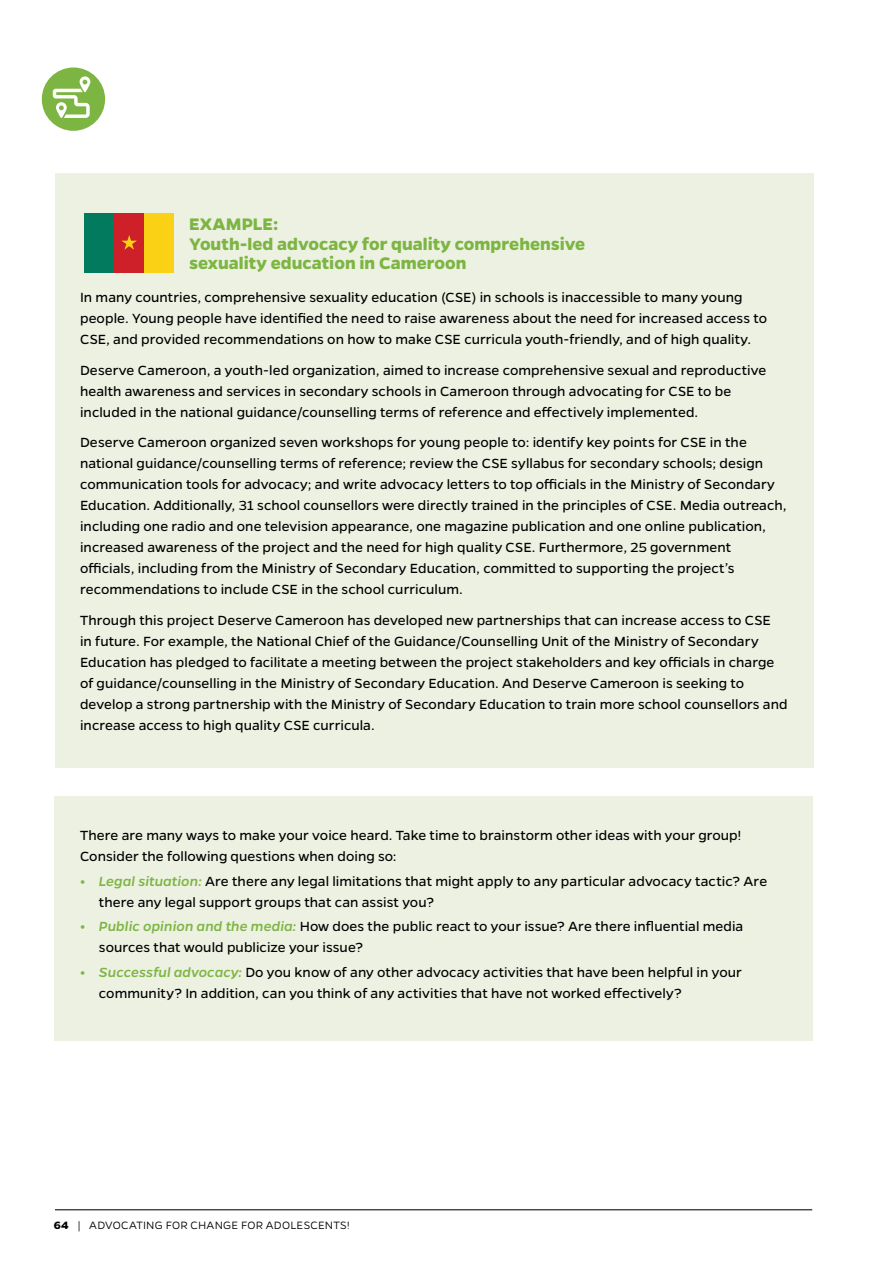
<style>
.page{position:relative;width:893px;height:1263px;background:#fff}
.page>*{position:absolute;margin:0;border:0;box-sizing:border-box;transform-origin:0 0}
.t1{font:700 18.9px/19.4px "Gentona";letter-spacing:.005em;color:#7db542}
.t2{font:15px/21px "Gentona";letter-spacing:.005em;color:#000}
.t3{font:300 12px "Gentona";letter-spacing:.02em;color:#000}
.s1{font-weight:700;color:#7db542}
.s2{font-weight:500;font-style:italic;color:#7db542}
.s3{font-weight:700}
</style>
<div class="page">
<div style="left:42px;top:68px;width:63px;height:63px;background:#7db542;border-radius:50%"></div>
<svg style="left:53px;top:76px;width:37px;height:42px"></svg>
<hr style="left:55px;top:1209px;width:757px;height:1px;background:#000">
<div style="left:54px;top:796px;width:758px;height:245px;background:#ecf1e2"></div>
<div style="left:55px;top:173px;width:758px;height:594px;background:#ecf1e2"></div>
<div style="left:84px;top:213px;width:90px;height:60px;background:#027a5e"></div>
<div style="left:114px;top:213px;width:60px;height:60px;background:#ce2028"></div>
<div style="left:144px;top:213px;width:30px;height:60px;background:#fbd116"></div>
<svg style="left:122px;top:235px;width:15px;height:15px"></svg>
<p class="t1" style="left:189px;top:215px;width:398px">EXAMPLE:<br>Youth-led advocacy for quality comprehensive sexuality education in Cameroon</p>
<p class="t2" style="left:80px;top:287px;width:689px">In many countries, comprehensive sexuality education (CSE) in schools is inaccessible to many young people. Young people have identified the need to raise awareness about the need for increased access to<br>CSE, and provided recommendations on how to make CSE curricula youth-friendly, and of high quality.</p>
<p class="t2" style="left:80px;top:360px;width:688px">Deserve Cameroon, a youth-led organization, aimed to increase comprehensive sexual and reproductive health awareness and services in secondary schools in Cameroon through advocating for CSE to be included in the national guidance/counselling terms of reference and effectively implemented.</p>
<p class="t2" style="left:80px;top:432px;width:708px">Deserve Cameroon organized seven workshops for young people to: identify key points for CSE in the national guidance/counselling terms of reference; review the CSE syllabus for secondary schools; design communication tools for advocacy; and write advocacy letters to top officials in the Ministry of Secondary Education. Additionally, 31 school counsellors were directly trained in the principles of CSE. Media outreach, including one radio and one television appearance, one magazine publication and one online publication, increased awareness of the project and the need for high quality CSE. Furthermore, 25 government officials, including from the Ministry of Secondary Education, committed to supporting the project’s recommendations to include CSE in the school curriculum.</p>
<p class="t2" style="left:80px;top:609px;width:709px">Through this project Deserve Cameroon has developed new partnerships that can increase access to CSE<br>in future. For example, the National Chief of the Guidance/Counselling Unit of the Ministry of Secondary Education has pledged to facilitate a meeting between the project stakeholders and key officials in charge of guidance/counselling in the Ministry of Secondary Education. And Deserve Cameroon is seeking to develop a strong partnership with the Ministry of Secondary Education to train more school counsellors and increase access to high quality CSE curricula.</p>
<p class="t2" style="left:80px;top:824px;width:663px">There are many ways to make your voice heard. Take time to brainstorm other ideas with your group!<br>Consider the following questions when doing so:</p>
<p class="t2" style="left:99px;top:870px;width:670px;text-indent:-19px"><span class="s1">•</span> <span class="s2">Legal situation:</span> Are there any legal limitations that might apply to any particular advocacy tactic? Are there any legal support groups that can assist you?</p>
<p class="t2" style="left:99px;top:916px;width:646px;text-indent:-19px"><span class="s1">•</span> <span class="s2">Public opinion and the media:</span> How does the public react to your issue? Are there influential media sources that would publicize your issue?</p>
<p class="t2" style="left:99px;top:962px;width:644px;text-indent:-19px"><span class="s1">•</span> <span class="s2">Successful advocacy:</span> Do you know of any other advocacy activities that have been helpful in your community? In addition, can you think of any activities that have not worked effectively?</p>
<p class="t3" style="left:54px;top:1218px;width:297px"><span class="s3">64</span> | ADVOCATING FOR CHANGE FOR ADOLESCENTS!</p>
</div>
